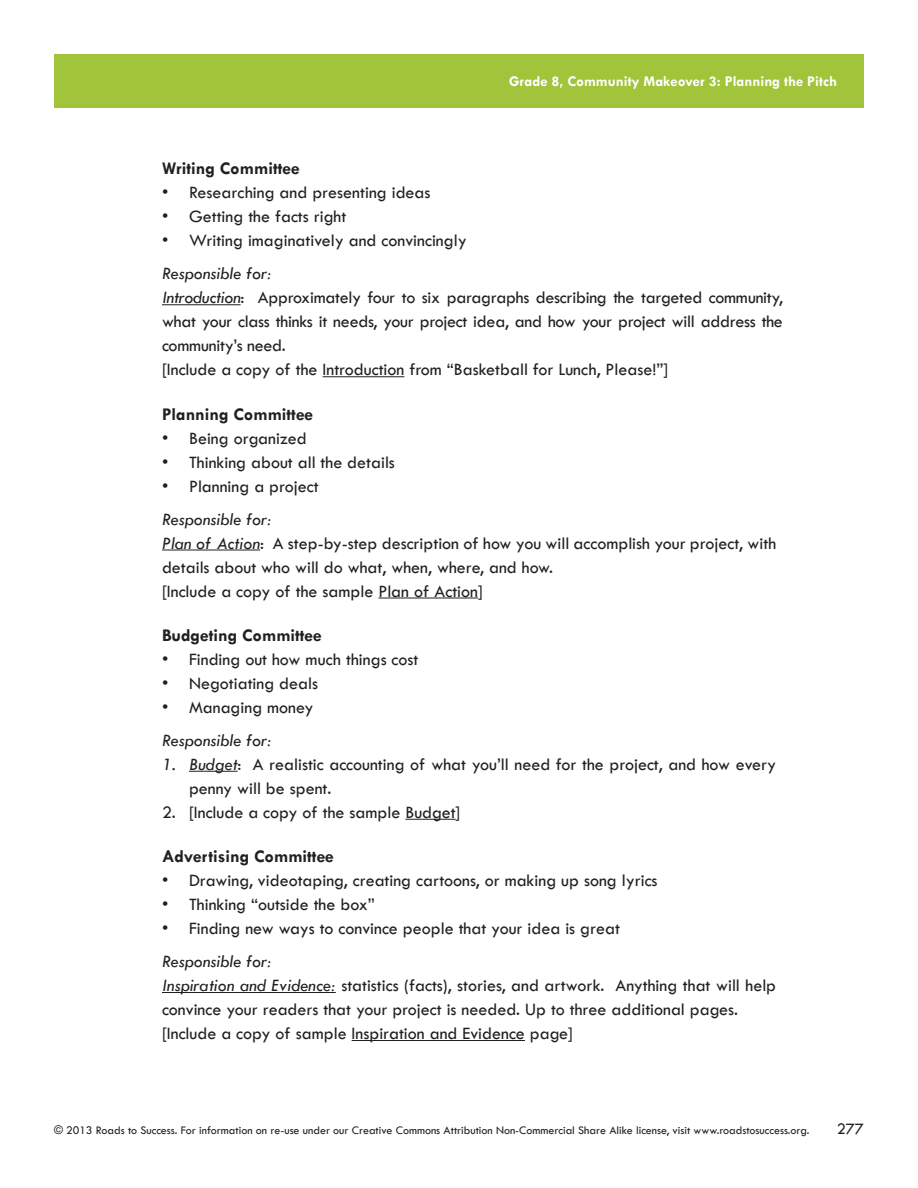
<style>
.page{position:relative;width:918px;height:1188px;background:#fff}
.page>*{position:absolute;margin:0;border:0;box-sizing:border-box;transform-origin:0 0}
.LO_List{font:500 18px/24px "Tw Cen";color:#231f20}
.LO_NumberList{font:500 18px/24px "Tw Cen";color:#231f20}
.LO_NumberListHead{font:700 18px "Tw Cen";color:#231f20}
.LO_NumberListHead-2{font:italic 500 18px "Tw Cen";color:#231f20}
.Lesson_Front_Page_Te{font:500 16.5px "Tw Cen";color:#231f20}
.t1{font:700 15px "Tw Cen";color:#fff}
.t2{font:500 12px "Tw Cen";color:#231f20}
.s1{font-style:italic}
</style>
<div class="page">
<hr style="left:162px;top:304px;width:79px;height:1px;background:#231f20">
<hr style="left:323px;top:376px;width:81px;height:1px;background:#231f20">
<hr style="left:162px;top:550px;width:98px;height:1px;background:#231f20">
<hr style="left:378px;top:598px;width:100px;height:1px;background:#231f20">
<hr style="left:189px;top:771px;width:49px;height:1px;background:#231f20">
<hr style="left:405px;top:819px;width:51px;height:1px;background:#231f20">
<hr style="left:162px;top:992px;width:174px;height:1px;background:#231f20">
<hr style="left:352px;top:1040px;width:173px;height:1px;background:#231f20">
<div style="left:54px;top:54px;width:810px;height:54px;background:#a1c43a"></div>
<p class="t1" style="left:509px;top:72px;width:329px">Grade 8, Community Makeover 3: Planning the Pitch</p>
<p class="LO_NumberListHead" style="left:162px;top:158px;width:139px">Writing Committee</p>
<p class="LO_List" style="left:162px;top:181px;width:270px">• Researching and presenting ideas</p>
<p class="LO_List" style="left:162px;top:205px;width:186px">• Getting the facts right</p>
<p class="LO_List" style="left:162px;top:229px;width:306px">• Writing imaginatively and convincingly</p>
<p class="LO_NumberListHead-2" style="left:162px;top:263px;width:111px">Responsible for:</p>
<p class="LO_List" style="left:162px;top:286px;width:622px;text-align:justify"><span class="s1">Introduction</span>: Approximately four to six paragraphs describing the targeted community, what your class thinks it needs, your project idea, and how your project will address the community’s need.</p>
<p class="LO_List" style="left:162px;top:358px;width:508px">[Include a copy of the Introduction from “Basketball for Lunch, Please!”]</p>
<p class="LO_NumberListHead" style="left:162px;top:403px;width:153px">Planning Committee</p>
<p class="LO_List" style="left:162px;top:426px;width:146px">• Being organized</p>
<p class="LO_List" style="left:162px;top:450px;width:234px">• Thinking about all the details</p>
<p class="LO_List" style="left:162px;top:474px;width:158px">• Planning a project</p>
<p class="LO_NumberListHead-2" style="left:162px;top:508px;width:111px">Responsible for:</p>
<p class="LO_List" style="left:162px;top:531px;width:616px"><span class="s1">Plan of Action</span>: A step-by-step description of how you will accomplish your project, with details about who will do what, when, where, and how.</p>
<p class="LO_List" style="left:162px;top:579px;width:322px">[Include a copy of the sample Plan of Action]</p>
<p class="LO_NumberListHead" style="left:162px;top:624px;width:161px">Budgeting Committee</p>
<p class="LO_List" style="left:162px;top:647px;width:258px">• Finding out how much things cost</p>
<p class="LO_List" style="left:162px;top:671px;width:158px">• Negotiating deals</p>
<p class="LO_List" style="left:162px;top:695px;width:153px">• Managing money</p>
<p class="LO_NumberListHead-2" style="left:162px;top:729px;width:111px">Responsible for:</p>
<p class="LO_NumberList" style="left:189px;top:752px;width:589px;text-indent:-27px"><span class="s1">1. Budget</span>: A realistic accounting of what you’ll need for the project, and how every penny will be spent.</p>
<p class="LO_NumberList" style="left:162px;top:800px;width:300px">2. [Include a copy of the sample Budget]</p>
<p class="LO_NumberListHead" style="left:162px;top:846px;width:173px">Advertising Committee</p>
<p class="LO_List" style="left:162px;top:868px;width:497px">• Drawing, videotaping, creating cartoons, or making up song lyrics</p>
<p class="LO_List" style="left:162px;top:892px;width:214px">• Thinking “outside the box”</p>
<p class="LO_List" style="left:162px;top:916px;width:460px">• Finding new ways to convince people that your idea is great</p>
<p class="LO_NumberListHead-2" style="left:162px;top:951px;width:111px">Responsible for:</p>
<p class="LO_List" style="left:162px;top:973px;width:616px"><span class="s1">Inspiration and Evidence:</span> statistics (facts), stories, and artwork. Anything that will help convince your readers that your project is needed. Up to three additional pages.</p>
<p class="LO_List" style="left:162px;top:1021px;width:413px">[Include a copy of sample Inspiration and Evidence page]</p>
<p class="t2" style="left:54px;top:1123px;width:757px">© 2013 Roads to Success. For information on re-use under our Creative Commons Attribution Non-Commercial Share Alike license, visit www.roadstosuccess.org.</p>
<p class="Lesson_Front_Page_Te" style="left:837px;top:1119px;width:29px">277</p>
</div>
